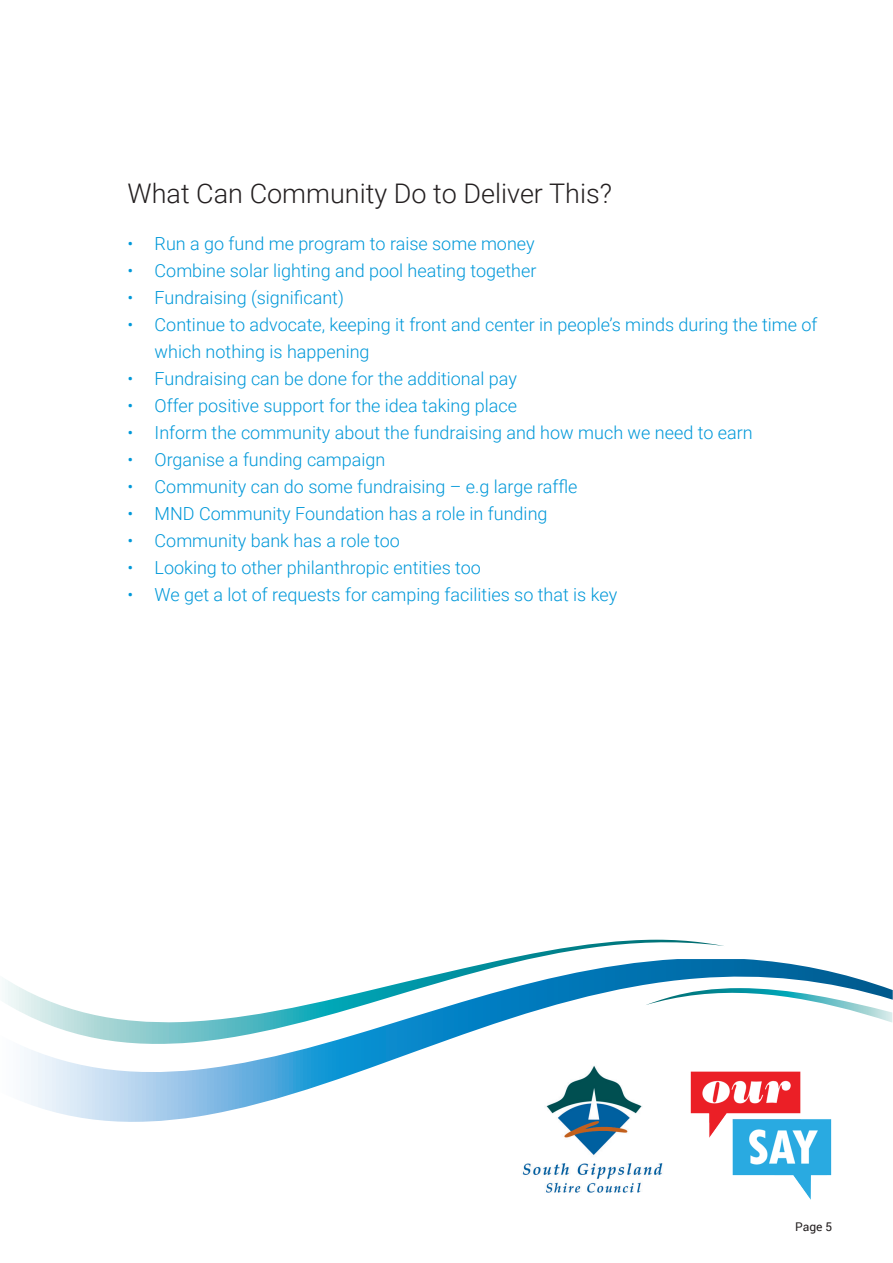
<style>
.page{position:relative;width:893px;height:1263px;background:#fff}
.page>*{position:absolute;margin:0;border:0;box-sizing:border-box;transform-origin:0 0}
.t1{font:300 27px "Roboto";color:#231f20}
.t2{font:300 18px/27px "Roboto";color:#0098d9}
.t3{font:12px "Roboto";color:#231f20}
</style>
<div class="page">
<svg style="left:24px;top:959px;width:869px;height:163px"></svg>
<svg style="left:5px;top:939px;width:719px;height:109px"></svg>
<svg style="left:645px;top:984px;width:247px;height:38px"></svg>
<img style="left:522px;top:1065px;width:142px;height:128px">
<img style="left:671px;top:1071px;width:179px;height:129px">
<h1 class="t1" style="left:128px;top:174px;width:486px">What Can Community Do to Deliver This?</h1>
<p class="t2" style="left:128px;top:229px;width:409px">• Run a go fund me program to raise some money</p>
<p class="t2" style="left:128px;top:256px;width:410px">• Combine solar lighting and pool heating together</p>
<p class="t2" style="left:128px;top:283px;width:218px">• Fundraising (significant)</p>
<p class="t2" style="left:155px;top:310px;width:664px;text-indent:-27px">• Continue to advocate, keeping it front and center in people’s minds during the time of which nothing is happening</p>
<p class="t2" style="left:128px;top:364px;width:391px">• Fundraising can be done for the additional pay</p>
<p class="t2" style="left:128px;top:391px;width:391px">• Offer positive support for the idea taking place</p>
<p class="t2" style="left:128px;top:418px;width:627px">• Inform the community about the fundraising and how much we need to earn</p>
<p class="t2" style="left:128px;top:445px;width:259px">• Organise a funding campaign</p>
<p class="t2" style="left:128px;top:472px;width:451px">• Community can do some fundraising – e.g large raffle</p>
<p class="t2" style="left:128px;top:499px;width:421px">• MND Community Foundation has a role in funding</p>
<p class="t2" style="left:128px;top:526px;width:274px">• Community bank has a role too</p>
<p class="t2" style="left:128px;top:553px;width:355px">• Looking to other philanthropic entities too</p>
<p class="t2" style="left:128px;top:580px;width:491px">• We get a lot of requests for camping facilities so that is key</p>
<p class="t3" style="left:795px;top:1218px;width:39px">Page 5</p>
</div>
